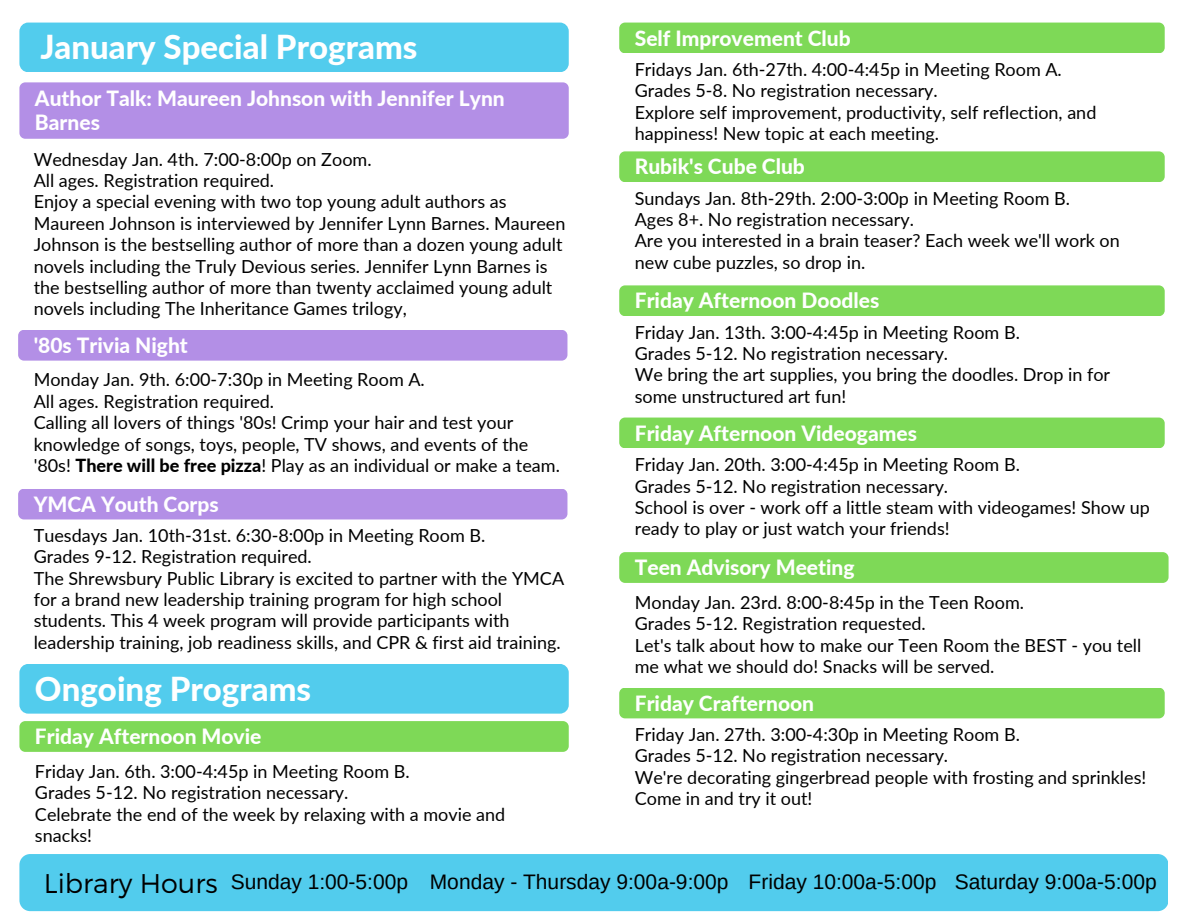
<style>
.page{position:relative;width:1188px;height:918px;background:#fff}
.page>*{position:absolute;margin:0;border:0;box-sizing:border-box;transform-origin:0 0}
.t1{font:800 33px "Lato";color:#fff}
.t2{font:300 27px "Montserrat";color:#000}
.t3{font:800 21px/24.8px "Lato";color:#fff}
.t4{font:21px "Arimo";color:#000}
.t5{font:18px/21.3px "Lato";color:#000}
.s1{font-weight:800}
</style>
<div class="page">
<div style="left:19px;top:854px;width:1149px;height:57px;background:#52cced;border-radius:11px"></div>
<div style="left:19px;top:23px;width:550px;height:49px;background:#52cced;border-radius:9px"></div>
<div style="left:18px;top:489px;width:549px;height:30px;background:#b38fe6;border-radius:6px"></div>
<div style="left:19px;top:664px;width:550px;height:49px;background:#52cced;border-radius:9px"></div>
<div style="left:619px;top:285px;width:546px;height:31px;background:#7ed957;border-radius:6px"></div>
<div style="left:619px;top:552px;width:550px;height:31px;background:#7ed957;border-radius:6px"></div>
<div style="left:619px;top:418px;width:546px;height:30px;background:#7ed957;border-radius:6px"></div>
<div style="left:18px;top:330px;width:549px;height:31px;background:#b38fe6;border-radius:6px"></div>
<div style="left:619px;top:151px;width:546px;height:31px;background:#7ed957;border-radius:6px"></div>
<div style="left:619px;top:23px;width:546px;height:30px;background:#7ed957;border-radius:6px"></div>
<div style="left:619px;top:688px;width:546px;height:30px;background:#7ed957;border-radius:6px"></div>
<div style="left:19px;top:721px;width:550px;height:31px;background:#7ed957;border-radius:6px"></div>
<div style="left:19px;top:82px;width:550px;height:57px;background:#b38fe6;border-radius:6px"></div>
<h1 class="t1" style="left:40px;top:27px;width:379px">January Special Programs</h1>
<p class="t3" style="left:35px;top:85px;width:471px">Author Talk: Maureen Johnson with Jennifer Lynn<br>Barnes</p>
<p class="t5" style="left:34px;top:148px;width:533px">Wednesday Jan. 4th. 7:00-8:00p on Zoom.<br>All ages. Registration required.<br>Enjoy a special evening with two top young adult authors as Maureen Johnson is interviewed by Jennifer Lynn Barnes. Maureen Johnson is the bestselling author of more than a dozen young adult novels including the Truly Devious series. Jennifer Lynn Barnes is the bestselling author of more than twenty acclaimed young adult novels including The Inheritance Games trilogy,</p>
<p class="t3" style="left:34px;top:333px;width:156px">'80s Trivia Night</p>
<p class="t5" style="left:34px;top:369px;width:528px">Monday Jan. 9th. 6:00-7:30p in Meeting Room A.<br>All ages. Registration required.<br>Calling all lovers of things '80s! Crimp your hair and test your knowledge of songs, toys, people, TV shows, and events of the '80s! <span class="s1">There will be free pizza</span>! Play as an individual or make a team.</p>
<p class="t3" style="left:34px;top:491px;width:187px">YMCA Youth Corps</p>
<p class="t5" style="left:34px;top:524px;width:532px">Tuesdays Jan. 10th-31st. 6:30-8:00p in Meeting Room B.<br>Grades 9-12. Registration required.<br>The Shrewsbury Public Library is excited to partner with the YMCA for a brand new leadership training program for high school students. This 4 week program will provide participants with leadership training, job readiness skills, and CPR &amp; first aid training.</p>
<h1 class="t1" style="left:35px;top:668px;width:278px">Ongoing Programs</h1>
<p class="t3" style="left:35px;top:724px;width:228px">Friday Afternoon Movie</p>
<p class="t5" style="left:35px;top:760px;width:472px">Friday Jan. 6th. 3:00-4:45p in Meeting Room B.<br>Grades 5-12. No registration necessary.<br>Celebrate the end of the week by relaxing with a movie and snacks!</p>
<p class="t3" style="left:635px;top:25px;width:218px">Self Improvement Club</p>
<p class="t5" style="left:635px;top:58px;width:463px">Fridays Jan. 6th-27th. 4:00-4:45p in Meeting Room A.<br>Grades 5-8. No registration necessary.<br>Explore self improvement, productivity, self reflection, and happiness! New topic at each meeting.</p>
<p class="t3" style="left:635px;top:154px;width:172px">Rubik's Cube Club</p>
<p class="t5" style="left:635px;top:187px;width:487px">Sundays Jan. 8th-29th. 2:00-3:00p in Meeting Room B.<br>Ages 8+. No registration necessary.<br>Are you interested in a brain teaser? Each week we'll work on new cube puzzles, so drop in.</p>
<p class="t3" style="left:635px;top:288px;width:246px">Friday Afternoon Doodles</p>
<p class="t5" style="left:635px;top:321px;width:477px">Friday Jan. 13th. 3:00-4:45p in Meeting Room B.<br>Grades 5-12. No registration necessary.<br>We bring the art supplies, you bring the doodles. Drop in for some unstructured art fun!</p>
<p class="t3" style="left:635px;top:420px;width:284px">Friday Afternoon Videogames</p>
<p class="t5" style="left:635px;top:454px;width:517px">Friday Jan. 20th. 3:00-4:45p in Meeting Room B.<br>Grades 5-12. No registration necessary.<br>School is over - work off a little steam with videogames! Show up ready to play or just watch your friends!</p>
<p class="t3" style="left:635px;top:555px;width:221px">Teen Advisory Meeting</p>
<p class="t5" style="left:635px;top:591px;width:508px">Monday Jan. 23rd. 8:00-8:45p in the Teen Room.<br>Grades 5-12. Registration requested.<br>Let's talk about how to make our Teen Room the BEST - you tell me what we should do! Snacks will be served.</p>
<p class="t3" style="left:635px;top:690px;width:181px">Friday Crafternoon</p>
<p class="t5" style="left:635px;top:723px;width:513px">Friday Jan. 27th. 3:00-4:30p in Meeting Room B.<br>Grades 5-12. No registration necessary.<br>We're decorating gingerbread people with frosting and sprinkles!<br>Come in and try it out!</p>
<h2 class="t2" style="left:44px;top:866px;width:175px">Library Hours</h2>
<p class="t4" style="left:430px;top:870px;width:300px">Monday - Thursday 9:00a-9:00p</p>
<p class="t4" style="left:231px;top:870px;width:179px">Sunday 1:00-5:00p</p>
<p class="t4" style="left:749px;top:870px;width:410px">Friday 10:00a-5:00p Saturday 9:00a-5:00p</p>
</div>
